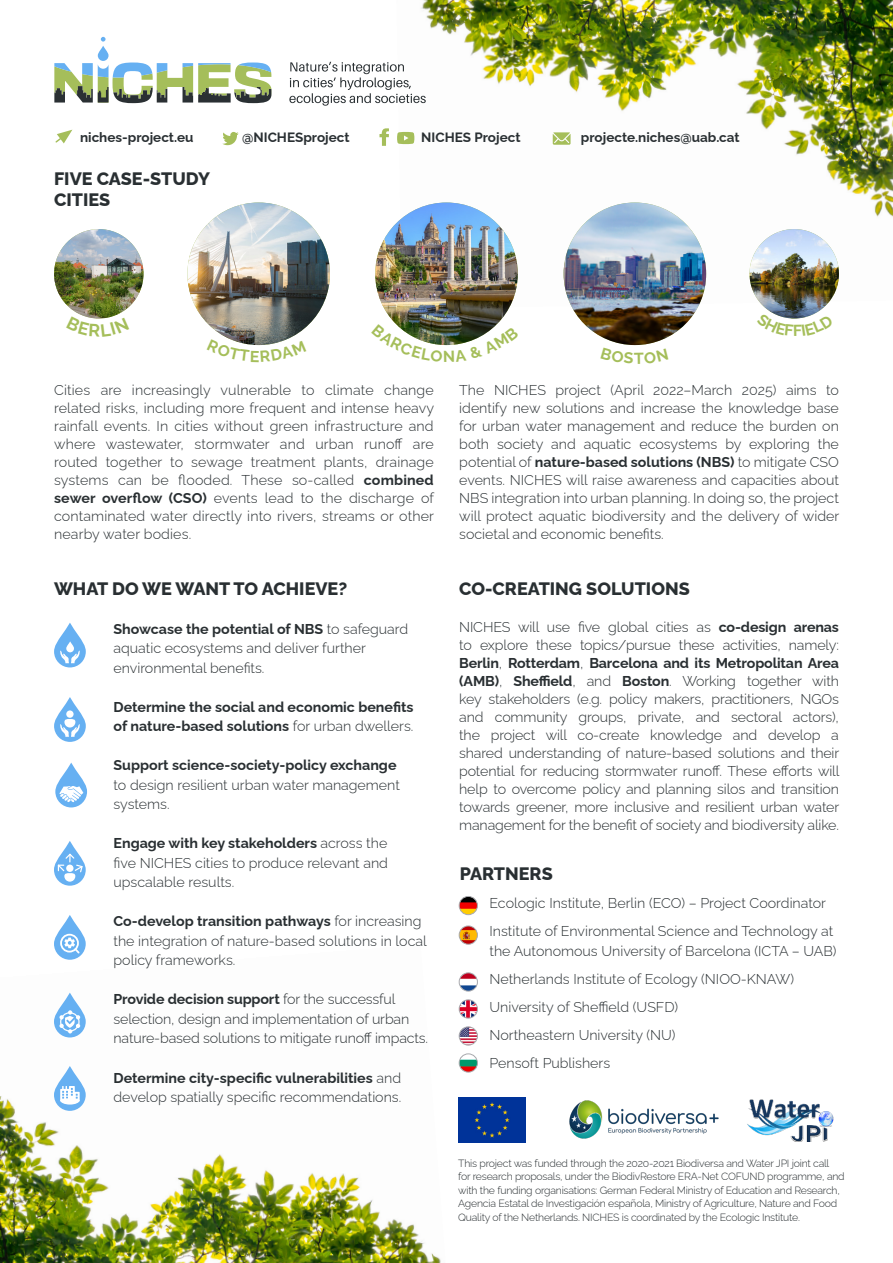
<style>
.page{position:relative;width:893px;height:1263px;background:#fff}
.page>*{position:absolute;margin:0;border:0;box-sizing:border-box;transform-origin:0 0}
.t1{font:800 18px "Raleway";color:#292f32}
.t2{font:300 14.25px/18px "Raleway";color:#292f32}
.t3{font:700 14.25px/19.5px "Raleway";color:#292f32}
.t4{font:700 13.5px "Raleway";color:#2a3033}
.t5{font:300 10.5px/13.5px "Raleway";letter-spacing:-.02em;color:#292f32}
.s1{font-weight:700}
.s2{font-weight:300}
</style>
<div class="page">
<img style="left:403px;top:0;width:490px;height:309px">
<img style="left:0;top:992px;width:441px;height:271px">
<svg style="left:289px;top:62px;width:137px;height:44px"></svg>
<svg style="left:54px;top:37px;width:218px;height:66px"></svg>
<img style="left:569px;top:1100px;width:150px;height:39px">
<img style="left:747px;top:1099px;width:87px;height:43px">
<img style="left:458px;top:1097px;width:67px;height:45px">
<svg style="left:54px;top:623px;width:32px;height:44px"></svg>
<svg style="left:54px;top:697px;width:32px;height:45px"></svg>
<div style="left:66px;top:710px;width:8px;height:8px;background:#fff;border-radius:50%"></div>
<svg style="left:55px;top:763px;width:32px;height:44px"></svg>
<svg style="left:54px;top:915px;width:32px;height:45px"></svg>
<svg style="left:54px;top:993px;width:32px;height:44px"></svg>
<svg style="left:54px;top:841px;width:32px;height:45px"></svg>
<svg style="left:54px;top:1066px;width:32px;height:45px"></svg>
<svg style="left:379px;top:128px;width:10px;height:18px"></svg>
<svg style="left:222px;top:132px;width:17px;height:13px"></svg>
<svg style="left:55px;top:130px;width:17px;height:13px"></svg>
<img style="left:459px;top:1054px;width:18px;height:18px;border-radius:9px">
<div style="left:459px;top:1054px;width:19px;height:18px;border:1px solid #a8a9ad;border-radius:50%"></div>
<img style="left:459px;top:926px;width:18px;height:18px;border-radius:9px">
<div style="left:459px;top:926px;width:19px;height:18px;border:1px solid #a8a9ad;border-radius:50%"></div>
<img style="left:459px;top:896px;width:18px;height:19px;border-radius:9px">
<div style="left:459px;top:896px;width:19px;height:19px;border:1px solid #a8a9ad;border-radius:50%"></div>
<img style="left:459px;top:973px;width:18px;height:18px;border-radius:9px">
<div style="left:459px;top:973px;width:19px;height:18px;border:1px solid #a8a9ad;border-radius:50%"></div>
<img style="left:459px;top:1000px;width:18px;height:18px;border-radius:9px">
<div style="left:459px;top:1000px;width:19px;height:18px;border:1px solid #a8a9ad;border-radius:50%"></div>
<img style="left:459px;top:1027px;width:18px;height:18px;border-radius:9px">
<div style="left:459px;top:1027px;width:19px;height:18px;border:1px solid #a8a9ad;border-radius:50%"></div>
<img style="left:187px;top:202px;width:143px;height:143px;border-radius:71px">
<img style="left:375px;top:202px;width:143px;height:143px;border-radius:71px">
<img style="left:564px;top:202px;width:142px;height:143px;border-radius:71px">
<img style="left:749px;top:229px;width:90px;height:89px;border-radius:45px">
<img style="left:54px;top:229px;width:89px;height:89px;border-radius:45px">
<svg style="left:553px;top:132px;width:18px;height:13px"></svg>
<svg style="left:397px;top:132px;width:17px;height:12px"></svg>
<svg style="left:87px;top:317px;width:23px;height:2px"></svg>
<svg style="left:230px;top:339px;width:57px;height:7px"></svg>
<svg style="left:773px;top:313px;width:43px;height:6px"></svg>
<img style="left:396px;top:324px;width:101px;height:22px">
<p class="t4" style="left:80px;top:127px;width:115px">niches-project.eu</p>
<p class="t4" style="left:242px;top:127px;width:109px">@NICHESproject</p>
<p class="t4" style="left:421px;top:127px;width:101px">NICHES Project</p>
<p class="t4" style="left:581px;top:127px;width:160px">projecte.niches@uab.cat</p>
<p class="t1" style="left:54px;top:164px;width:157px">FIVE CASE-STUDY</p>
<p class="t1" style="left:54px;top:185px;width:58px">CITIES</p>
<p class="t2" style="left:54px;top:380px;width:382px;text-align:justify">Cities are increasingly vulnerable to climate change related risks, including more frequent and intense heavy rainfall events. In cities without green infrastructure and where wastewater, stormwater and urban runoff are routed together to sewage treatment plants, drainage systems can be flooded. These so-called <span class="s1">combined sewer overflow (CSO)</span> events lead to the discharge of contaminated water directly into rivers, streams or other nearby water bodies.</p>
<p class="t2" style="left:459px;top:380px;width:381px;text-align:justify">The NICHES project (April 2022–March 2025) aims to identify new solutions and increase the knowledge base for urban water management and reduce the burden on both society and aquatic ecosystems by exploring the potential of <span class="s1">nature-based solutions (NBS)</span> to mitigate CSO events. NICHES will raise awareness and capacities about NBS integration into urban planning. In doing so, the project will protect aquatic biodiversity and the delivery of wider societal and economic benefits.</p>
<p class="t1" style="left:459px;top:574px;width:232px">CO-CREATING SOLUTIONS</p>
<p class="t2" style="left:459px;top:617px;width:382px;text-align:justify">NICHES will use five global cities as <span class="s1">co-design arenas </span>to explore these topics/pursue these activities, namely:<br><span class="s1">Berlin</span>, <span class="s1">Rotterdam</span>, <span class="s1">Barcelona and its Metropolitan Area (AMB)</span>, <span class="s1">Sheffield</span>, and <span class="s1">Boston</span>. Working together with key stakeholders (e.g. policy makers, practitioners, NGOs and community groups, private, and sectoral actors), the project will co-create knowledge and develop a shared understanding of nature-based solutions and their potential for reducing stormwater runoff. These efforts will help to overcome policy and planning silos and transition towards greener, more inclusive and resilient urban water management for the benefit of society and biodiversity alike.</p>
<p class="t1" style="left:460px;top:859px;width:94px">PARTNERS</p>
<p class="t2" style="left:489px;top:892px;width:338px">Ecologic Institute, Berlin (ECO) – Project Coordinator</p>
<p class="t2" style="left:489px;top:920px;width:349px;line-height:19.5px">Institute of Environmental Science and Technology at the Autonomous University of Barcelona (ICTA – UAB)</p>
<p class="t2" style="left:489px;top:968px;width:306px">Netherlands Institute of Ecology (NIOO-KNAW)</p>
<p class="t2" style="left:489px;top:996px;width:190px">University of Sheffield (USFD)</p>
<p class="t2" style="left:489px;top:1024px;width:187px">Northeastern University (NU)</p>
<p class="t2" style="left:489px;top:1052px;width:122px">Pensoft Publishers</p>
<p class="t1" style="left:54px;top:574px;width:295px">WHAT DO WE WANT TO ACHIEVE?</p>
<p class="t2" style="left:114px;top:618px;width:296px;line-height:19.5px"><span class="s1">Showcase the potential of NBS</span> to safeguard aquatic ecosystems and deliver further environmental benefits.</p>
<p class="t3" style="left:114px;top:696px;width:302px">Determine the social and economic benefits of nature-based solutions <span class="s2">for urban dwellers.</span></p>
<p class="t2" style="left:114px;top:754px;width:288px;line-height:19.5px"><span class="s1">Support science-society-policy exchange </span>to design resilient urban water management systems.</p>
<p class="t2" style="left:114px;top:832px;width:276px;line-height:19.5px;text-align:justify"><span class="s1">Engage with key stakeholders</span> across the five NICHES cities to produce relevant and upscalable results.</p>
<p class="t2" style="left:114px;top:910px;width:315px;line-height:19.5px"><span class="s1">Co-develop transition pathways</span> for increasing the integration of nature-based solutions in local policy frameworks.</p>
<p class="t2" style="left:114px;top:988px;width:316px;line-height:19.5px"><span class="s1">Provide decision support</span> for the successful selection, design and implementation of urban nature-based solutions to mitigate runoff impacts.</p>
<p class="t2" style="left:114px;top:1066px;width:289px;line-height:19.5px"><span class="s1">Determine city-specific vulnerabilities</span> and develop spatially specific recommendations.</p>
<p class="t5" style="left:458px;top:1155px;width:388px">This project was funded through the 2020-2021 Biodiversa and Water JPI joint call<br>for research proposals, under the BiodivRestore ERA-Net COFUND programme, and with the funding organisations: German Federal Ministry of Education and Research, Agencia Estatal de Investigación española, Ministry of Agriculture, Nature and Food Quality of the Netherlands. NICHES is coordinated by the Ecologic Institute.</p>
</div>
